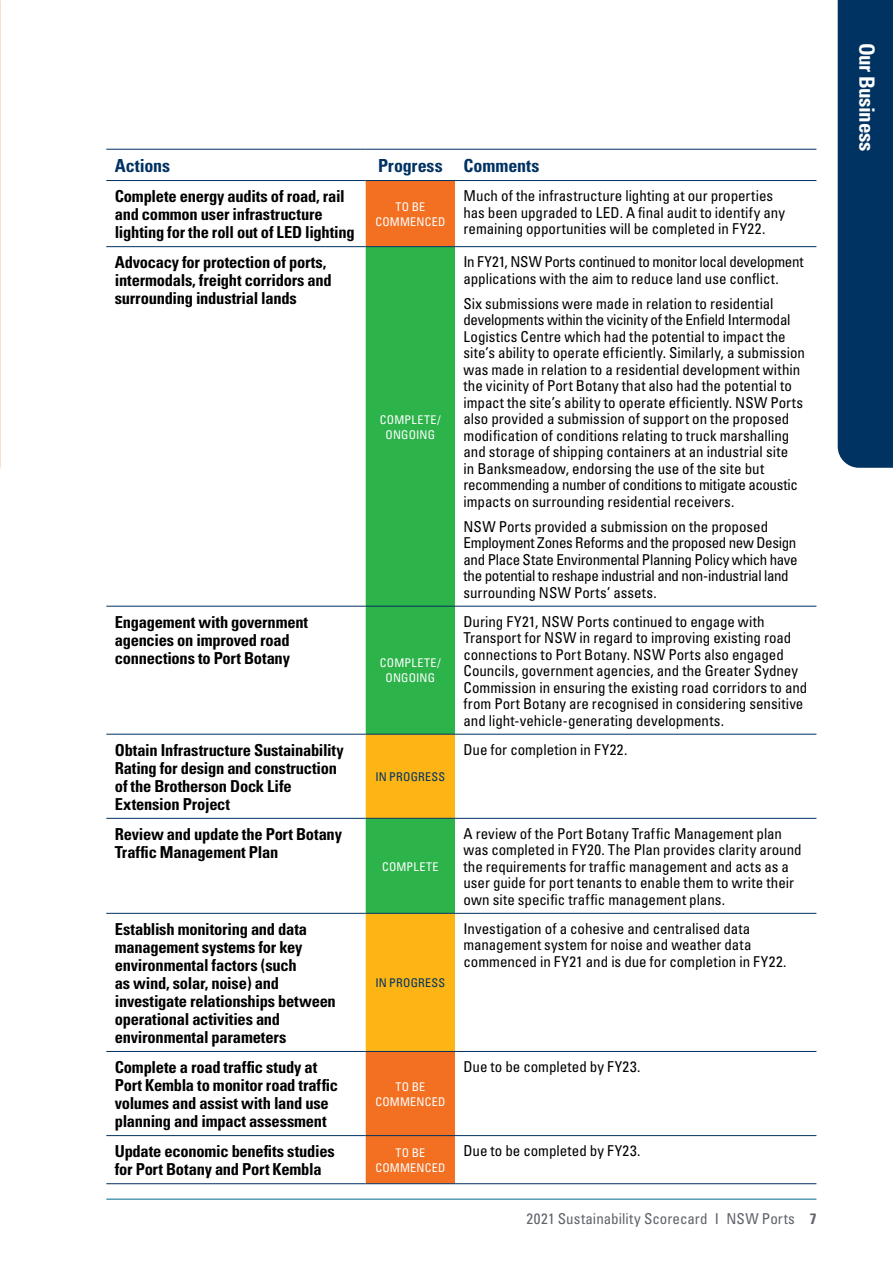
<style>
.page{position:relative;width:893px;height:1263px;background:#fff}
.page>*{position:absolute;margin:0;border:0;box-sizing:border-box;transform-origin:0 0}
.t1{font:700 condensed 21px "Univers";letter-spacing:-.02em;color:#fff}
.t2{font:700 condensed 18px "Univers";letter-spacing:-.005em;color:#003262}
.t3{font:700 condensed 16.5px/18px "Univers";letter-spacing:-.015em;color:#000}
.t4{font:condensed 15px/16.5px "Univers";color:#000}
.t5{font:condensed 15px "Univers";letter-spacing:.005em;color:#5f636a}
.t6{font:condensed 12px/15px "Univers";letter-spacing:.015em;color:#fff;text-align:center}
.t7{font:condensed 12px "Univers";letter-spacing:.025em;color:#003262}
.s1{font-weight:700}
</style>
<div class="page">
<div style="left:838px;top:0;width:55px;height:468px;background:#003262"></div>
<div style="left:366px;top:181px;width:89px;height:1002px;background:#f36f21"></div>
<div style="left:366px;top:247px;width:89px;height:487px;background:#2cb34a"></div>
<svg style="left:366px;top:735px;width:89px;height:316px;background:#bdb424"></svg>
<hr style="left:106px;top:734px;width:260px;height:1px;background:#003262">
<hr style="left:366px;top:734px;width:89px;height:1px;background:#003262">
<hr style="left:455px;top:734px;width:361px;height:1px;background:#003262">
<hr style="left:106px;top:818px;width:260px;height:1px;background:#003262">
<hr style="left:366px;top:818px;width:89px;height:1px;background:#003262">
<hr style="left:455px;top:818px;width:361px;height:1px;background:#003262">
<hr style="left:106px;top:913px;width:260px;height:1px;background:#003262">
<hr style="left:366px;top:913px;width:89px;height:1px;background:#003262">
<hr style="left:455px;top:913px;width:361px;height:1px;background:#003262">
<hr style="left:106px;top:1051px;width:260px;height:1px;background:#003262">
<hr style="left:366px;top:1051px;width:89px;height:1px;background:#003262">
<hr style="left:455px;top:1051px;width:361px;height:1px;background:#003262">
<hr style="left:106px;top:1135px;width:260px;height:1px;background:#003262">
<hr style="left:366px;top:1135px;width:89px;height:1px;background:#003262">
<hr style="left:455px;top:1135px;width:361px;height:1px;background:#003262">
<hr style="left:106px;top:1183px;width:260px;height:1px;background:#003262">
<hr style="left:366px;top:1183px;width:89px;height:1px;background:#003262">
<hr style="left:455px;top:1183px;width:361px;height:1px;background:#003262">
<hr style="left:106px;top:149px;width:260px;height:1px;background:#003262">
<hr style="left:366px;top:149px;width:89px;height:1px;background:#003262">
<hr style="left:455px;top:149px;width:361px;height:1px;background:#003262">
<hr style="left:106px;top:180px;width:260px;height:1px;background:#003262">
<hr style="left:366px;top:180px;width:89px;height:1px;background:#003262">
<hr style="left:455px;top:180px;width:361px;height:1px;background:#003262">
<hr style="left:106px;top:246px;width:260px;height:1px;background:#003262">
<hr style="left:366px;top:246px;width:89px;height:1px;background:#003262">
<hr style="left:455px;top:246px;width:361px;height:1px;background:#003262">
<hr style="left:106px;top:606px;width:260px;height:1px;background:#003262">
<hr style="left:366px;top:606px;width:89px;height:1px;background:#003262">
<hr style="left:455px;top:606px;width:361px;height:1px;background:#003262">
<hr style="left:106px;top:1198px;width:710px;height:2px;background:#559cb5">
<p class="t2" style="left:115px;top:155px;width:57px">Actions</p>
<p class="t2" style="left:378px;top:155px;width:163px">Progress Comments</p>
<p class="t3" style="left:115px;top:187px;width:241px">Complete energy audits of road, rail and common user infrastructure lighting for the roll out of LED lighting</p>
<p class="t6" style="left:375px;top:199px;width:71px">TO BE<br>COMMENCED</p>
<p class="t4" style="left:463px;top:187px;width:323px">Much of the infrastructure lighting at our properties has been upgraded to LED. A final audit to identify any remaining opportunities will be completed in FY22.</p>
<p class="t3" style="left:115px;top:253px;width:218px">Advocacy for protection of ports, intermodals, freight corridors and surrounding industrial lands</p>
<p class="t4" style="left:463px;top:253px;width:342px">In FY21, NSW Ports continued to monitor local development applications with the aim to reduce land use conflict.</p>
<p class="t4" style="left:463px;top:295px;width:343px">Six submissions were made in relation to residential developments within the vicinity of the Enfield Intermodal Logistics Centre which had the potential to impact the site’s ability to operate efficiently. Similarly, a submission was made in relation to a residential development within the vicinity of Port Botany that also had the potential to impact the site’s ability to operate efficiently. NSW Ports also provided a submission of support on the proposed modification of conditions relating to truck marshalling and storage of shipping containers at an industrial site<br>in Banksmeadow, endorsing the use of the site but recommending a number of conditions to mitigate acoustic impacts on surrounding residential receivers.</p>
<p class="t4" style="left:463px;top:518px;width:336px">NSW Ports provided a submission on the proposed Employment Zones Reforms and the proposed new Design and Place State Environmental Planning Policy which have the potential to reshape industrial and non-industrial land surrounding NSW Ports’ assets.</p>
<p class="t6" style="left:380px;top:412px;width:62px">COMPLETE/<br>ONGOING</p>
<p class="t3" style="left:115px;top:613px;width:195px">Engagement with government agencies on improved road connections to Port Botany</p>
<p class="t3" style="left:115px;top:741px;width:231px">Obtain Infrastructure Sustainability<br>Rating for design and construction of the Brotherson Dock Life<br>Extension Project</p>
<p class="t3" style="left:115px;top:825px;width:229px">Review and update the Port Botany<br>Traffic Management Plan</p>
<p class="t3" style="left:115px;top:920px;width:223px">Establish monitoring and data management systems for key environmental factors (such<br>as wind, solar, noise) and investigate relationships between operational activities and environmental parameters</p>
<p class="t3" style="left:115px;top:1058px;width:225px">Complete a road traffic study at<br>Port Kembla to monitor road traffic volumes and assist with land use planning and impact assessment</p>
<p class="t6" style="left:380px;top:655px;width:62px">COMPLETE/<br>ONGOING</p>
<p class="t7" style="left:375px;top:769px;width:71px">IN PROGRESS</p>
<p class="t6" style="left:382px;top:859px;width:58px">COMPLETE</p>
<p class="t7" style="left:375px;top:975px;width:71px">IN PROGRESS</p>
<p class="t4" style="left:463px;top:613px;width:345px">During FY21, NSW Ports continued to engage with Transport for NSW in regard to improving existing road connections to Port Botany. NSW Ports also engaged Councils, government agencies, and the Greater Sydney Commission in ensuring the existing road corridors to and from Port Botany are recognised in considering sensitive and light-vehicle-generating developments.</p>
<p class="t4" style="left:463px;top:741px;width:165px">Due for completion in FY22.</p>
<p class="t4" style="left:463px;top:825px;width:340px">A review of the Port Botany Traffic Management plan was completed in FY20. The Plan provides clarity around the requirements for traffic management and acts as a user guide for port tenants to enable them to write their own site specific traffic management plans.</p>
<p class="t4" style="left:463px;top:920px;width:325px">Investigation of a cohesive and centralised data management system for noise and weather data commenced in FY21 and is due for completion in FY22.</p>
<p class="t6" style="left:375px;top:1079px;width:71px">TO BE<br>COMMENCED</p>
<p class="t4" style="left:463px;top:1058px;width:178px">Due to be completed by FY23.</p>
<p class="t3" style="left:115px;top:1142px;width:221px">Update economic benefits studies for Port Botany and Port Kembla</p>
<p class="t6" style="left:375px;top:1145px;width:71px">TO BE<br>COMMENCED</p>
<p class="t4" style="left:463px;top:1142px;width:178px">Due to be completed by FY23.</p>
<p class="t5" style="left:527px;top:1209px;width:291px">2021 Sustainability Scorecard I NSW Ports <span class="s1">7</span></p>
<h1 class="t1" style="left:880px;top:43px;width:110px;rotate:90deg">Our Business</h1>
</div>
